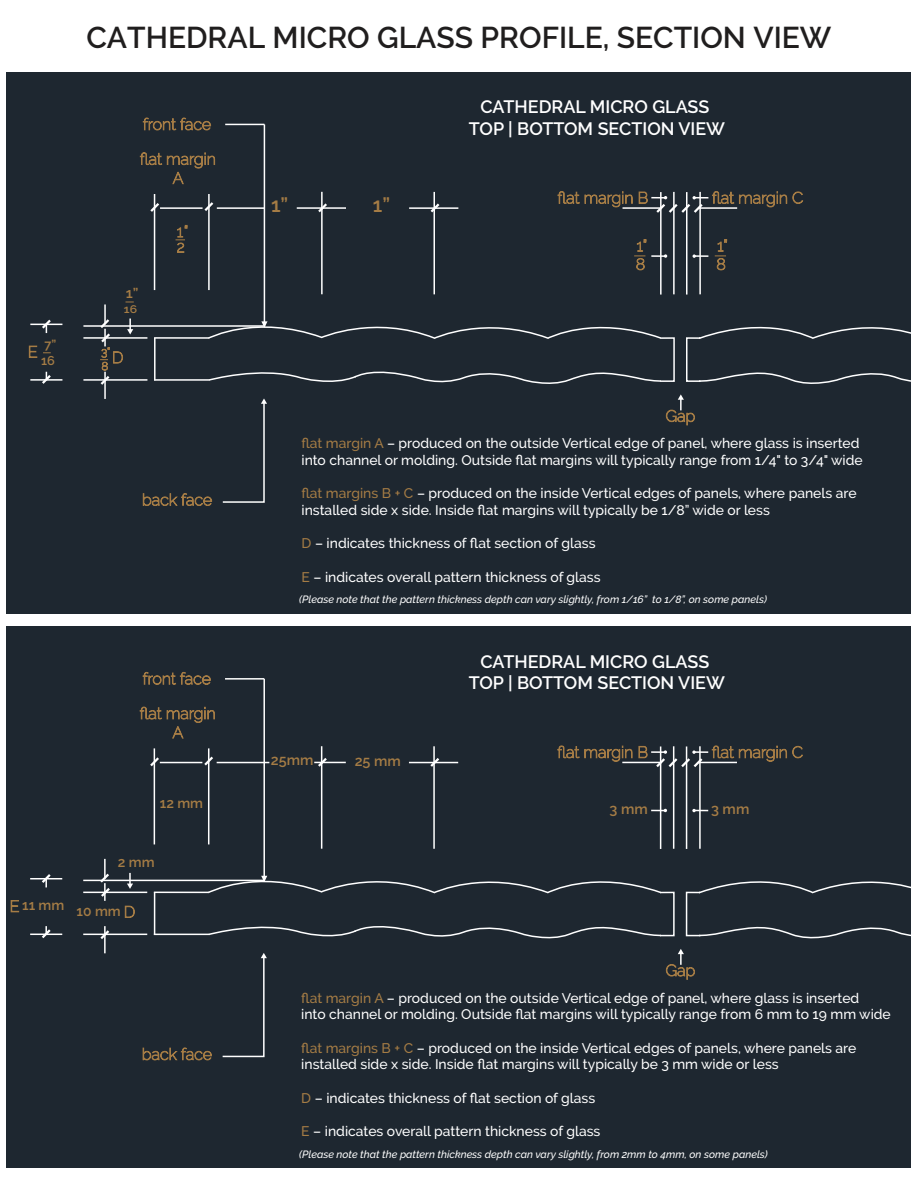
<style>
.page{position:relative;width:918px;height:1188px;background:#fff}
.page>*{position:absolute;margin:0;border:0;box-sizing:border-box;transform-origin:0 0}
.t1{font:600 30px "Raleway";color:#201e1e}
.t2{font:600 20.1px "Raleway";color:#a57c45}
.t3{font:600 17.85px "Raleway";color:#fff}
.t4{font:600 14.4px "Raleway";color:#a57c45}
.t5{font:500 13.95px/16.6px "Raleway";color:#fff}
.t6{font:600 13.95px "Raleway";color:#a57c45}
.t7{font:600 13.95px "Raleway";color:#a57c45;scale:1.08 1}
.t8{font:600 12.75px/16px "Raleway";color:#a57c45}
.t9{font:600 10.95px "Raleway";color:#a57c45;scale:1.11 1}
.t10{font:italic 500 10.5px "Raleway";color:#fff}
.s1{color:#a57c45}
</style>
<div class="page">
<div style="left:6px;top:72px;width:905px;height:542px;background:#1e2730"></div>
<hr style="left:264px;top:124px;width:1px;height:198px;background:#fff">
<hr style="left:225px;top:124px;width:39px;height:1px;background:#fff">
<hr style="left:154px;top:194px;width:1px;height:96px;background:#fff">
<hr style="left:321px;top:192px;width:2px;height:102px;background:#fff">
<hr style="left:297px;top:207px;width:49px;height:2px;background:#fff">
<hr style="left:217px;top:207px;width:47px;height:2px;background:#fff">
<hr style="left:83px;top:325px;width:182px;height:2px;background:#fff">
<svg style="left:143px;top:117px;width:68px;height:14px"></svg>
<hr style="left:30px;top:379px;width:32px;height:2px;background:#fff">
<svg style="left:140px;top:152px;width:75px;height:32px"></svg>
<svg style="left:176px;top:225px;width:12px;height:28px"></svg>
<hr style="left:208px;top:194px;width:2px;height:96px;background:#fff">
<svg style="left:715px;top:239px;width:12px;height:32px"></svg>
<hr style="left:660px;top:192px;width:2px;height:103px;background:#fff">
<hr style="left:673px;top:192px;width:2px;height:102px;background:#fff">
<hr style="left:686px;top:192px;width:1px;height:103px;background:#fff">
<hr style="left:699px;top:192px;width:2px;height:102px;background:#fff">
<svg style="left:557px;top:191px;width:247px;height:22px"></svg>
<svg style="left:634px;top:239px;width:33px;height:32px"></svg>
<svg style="left:693px;top:254px;width:15px;height:4px"></svg>
<svg style="left:318px;top:203px;width:9px;height:9px"></svg>
<svg style="left:204px;top:202px;width:9px;height:9px"></svg>
<svg style="left:150px;top:203px;width:9px;height:9px"></svg>
<hr style="left:83px;top:379px;width:64px;height:2px;background:#fff">
<hr style="left:104px;top:372px;width:2px;height:27px;background:#fff">
<hr style="left:83px;top:337px;width:64px;height:2px;background:#fff">
<hr style="left:30px;top:324px;width:32px;height:1px;background:#fff">
<hr style="left:160px;top:207px;width:43px;height:2px;background:#fff">
<svg style="left:42px;top:320px;width:9px;height:13px"></svg>
<svg style="left:42px;top:372px;width:9px;height:12px"></svg>
<svg style="left:29px;top:345px;width:22px;height:13px"></svg>
<hr style="left:104px;top:304px;width:2px;height:20px;background:#fff">
<hr style="left:623px;top:207px;width:38px;height:2px;background:#fff">
<svg style="left:100px;top:319px;width:33px;height:66px"></svg>
<hr style="left:699px;top:207px;width:38px;height:2px;background:#fff">
<div style="left:660px;top:337px;width:15px;height:45px;border:2px solid #fff"></div>
<hr style="left:154px;top:338px;width:2px;height:42px;background:#fff">
<hr style="left:154px;top:337px;width:55px;height:2px;background:#fff">
<svg style="left:207px;top:320px;width:454px;height:20px"></svg>
<div style="left:686px;top:337px;width:15px;height:45px;border:2px solid #fff"></div>
<svg style="left:700px;top:326px;width:211px;height:14px"></svg>
<svg style="left:143px;top:366px;width:768px;height:140px"></svg>
<hr style="left:434px;top:192px;width:1px;height:102px;background:#fff">
<hr style="left:409px;top:207px;width:49px;height:2px;background:#fff">
<svg style="left:431px;top:204px;width:8px;height:8px"></svg>
<div style="left:6px;top:626px;width:905px;height:542px;background:#1e2730"></div>
<hr style="left:263px;top:679px;width:2px;height:198px;background:#fff">
<hr style="left:225px;top:678px;width:39px;height:2px;background:#fff">
<hr style="left:154px;top:748px;width:1px;height:96px;background:#fff">
<hr style="left:321px;top:746px;width:1px;height:103px;background:#fff">
<hr style="left:314px;top:762px;width:32px;height:1px;background:#fff">
<hr style="left:217px;top:762px;width:52px;height:1px;background:#fff">
<hr style="left:83px;top:880px;width:182px;height:1px;background:#fff">
<svg style="left:142px;top:672px;width:69px;height:13px"></svg>
<hr style="left:30px;top:934px;width:32px;height:1px;background:#fff">
<svg style="left:139px;top:706px;width:76px;height:33px"></svg>
<hr style="left:208px;top:748px;width:1px;height:96px;background:#fff">
<hr style="left:660px;top:746px;width:1px;height:103px;background:#fff">
<hr style="left:673px;top:746px;width:1px;height:103px;background:#fff">
<hr style="left:686px;top:746px;width:1px;height:103px;background:#fff">
<hr style="left:699px;top:746px;width:2px;height:103px;background:#fff">
<svg style="left:557px;top:745px;width:246px;height:22px"></svg>
<svg style="left:651px;top:809px;width:16px;height:3px"></svg>
<svg style="left:692px;top:809px;width:16px;height:3px"></svg>
<svg style="left:318px;top:758px;width:9px;height:9px"></svg>
<svg style="left:204px;top:757px;width:9px;height:9px"></svg>
<svg style="left:150px;top:757px;width:9px;height:9px"></svg>
<hr style="left:83px;top:934px;width:64px;height:1px;background:#fff">
<hr style="left:104px;top:926px;width:2px;height:27px;background:#fff">
<hr style="left:83px;top:892px;width:64px;height:1px;background:#fff">
<svg style="left:100px;top:930px;width:9px;height:9px"></svg>
<svg style="left:100px;top:874px;width:10px;height:27px"></svg>
<hr style="left:30px;top:878px;width:32px;height:1px;background:#fff">
<hr style="left:160px;top:762px;width:42px;height:1px;background:#fff">
<svg style="left:42px;top:874px;width:9px;height:13px"></svg>
<svg style="left:42px;top:926px;width:9px;height:12px"></svg>
<svg style="left:125px;top:905px;width:10px;height:13px"></svg>
<svg style="left:10px;top:900px;width:9px;height:13px"></svg>
<hr style="left:104px;top:859px;width:2px;height:20px;background:#fff">
<hr style="left:622px;top:762px;width:39px;height:1px;background:#fff">
<svg style="left:127px;top:873px;width:6px;height:16px"></svg>
<hr style="left:699px;top:762px;width:38px;height:1px;background:#fff">
<div style="left:659px;top:892px;width:16px;height:44px;border:2px solid #fff"></div>
<hr style="left:154px;top:892px;width:1px;height:43px;background:#fff">
<hr style="left:154px;top:892px;width:55px;height:1px;background:#fff">
<svg style="left:207px;top:875px;width:454px;height:20px"></svg>
<div style="left:686px;top:892px;width:15px;height:44px;border:2px solid #fff"></div>
<svg style="left:700px;top:881px;width:211px;height:14px"></svg>
<svg style="left:142px;top:920px;width:769px;height:141px"></svg>
<hr style="left:433px;top:746px;width:2px;height:103px;background:#fff">
<hr style="left:409px;top:762px;width:49px;height:1px;background:#fff">
<svg style="left:430px;top:758px;width:9px;height:9px"></svg>
<h1 class="t1" style="left:86px;top:20px;width:747px">CATHEDRAL MICRO GLASS PROFILE, SECTION VIEW</h1>
<p class="t3" style="left:481px;top:97px;width:231px">CATHEDRAL MICRO GLASS</p>
<p class="t8" style="left:41px;top:336px;width:17px">7”<br>16</p>
<p class="t7" style="left:126px;top:286px;width:13px">1”</p>
<p class="t9" style="left:124px;top:303px;width:13px">16</p>
<p class="t6" style="left:160px;top:795px;width:45px">12 mm</p>
<p class="t6" style="left:118px;top:854px;width:38px">2 mm</p>
<p class="t6" style="left:22px;top:900px;width:100px">11 mm 10 mm</p>
<h2 class="t2" style="left:271px;top:194px;width:19px">1”</h2>
<h2 class="t2" style="left:373px;top:194px;width:19px">1”</h2>
<p class="t3" style="left:469px;top:118px;width:258px">TOP | BOTTOM SECTION VIEW</p>
<p class="t5" style="left:302px;top:435px;width:563px"><span class="s1">flat margin A</span> – produced on the outside Vertical edge of panel, where glass is inserted into channel or molding. Outside flat margins will typically range from 1/4" to 3/4" wide</p>
<p class="t5" style="left:302px;top:485px;width:557px"><span class="s1">flat margins B + C</span> – produced on the inside Vertical edges of panels, where panels are installed side x side. Inside flat margins will typically be 1/8” wide or less</p>
<p class="t5" style="left:302px;top:535px;width:296px"><span class="s1">D</span> – indicates thickness of flat section of glass</p>
<p class="t5" style="left:302px;top:568px;width:301px"><span class="s1">E</span> – indicates overall pattern thickness of glass</p>
<p class="t10" style="left:299px;top:594px;width:469px">(Please note that the pattern thickness depth can vary slightly, from 1/16” to 1/8”, on some panels)</p>
<p class="t3" style="left:480px;top:651px;width:231px">CATHEDRAL MICRO GLASS</p>
<p class="t4" style="left:271px;top:752px;width:44px">25mm</p>
<p class="t4" style="left:355px;top:752px;width:48px">25 mm</p>
<p class="t3" style="left:469px;top:673px;width:258px">TOP | BOTTOM SECTION VIEW</p>
<p class="t4" style="left:610px;top:800px;width:40px">3 mm</p>
<p class="t4" style="left:711px;top:800px;width:40px">3 mm</p>
<p class="t5" style="left:301px;top:989px;width:591px"><span class="s1">flat margin A</span> – produced on the outside Vertical edge of panel, where glass is inserted<br>into channel or molding. Outside flat margins will typically range from 6 mm to 19 mm wide</p>
<p class="t5" style="left:301px;top:1039px;width:557px"><span class="s1">flat margins B + C</span> – produced on the inside Vertical edges of panels, where panels are installed side x side. Inside flat margins will typically be 3 mm wide or less</p>
<p class="t5" style="left:301px;top:1089px;width:296px"><span class="s1">D</span> – indicates thickness of flat section of glass</p>
<p class="t5" style="left:301px;top:1123px;width:301px"><span class="s1">E</span> – indicates overall pattern thickness of glass</p>
<p class="t10" style="left:299px;top:1149px;width:470px">(Please note that the pattern thickness depth can vary slightly, from 2mm to 4mm, on some panels)</p>
</div>
